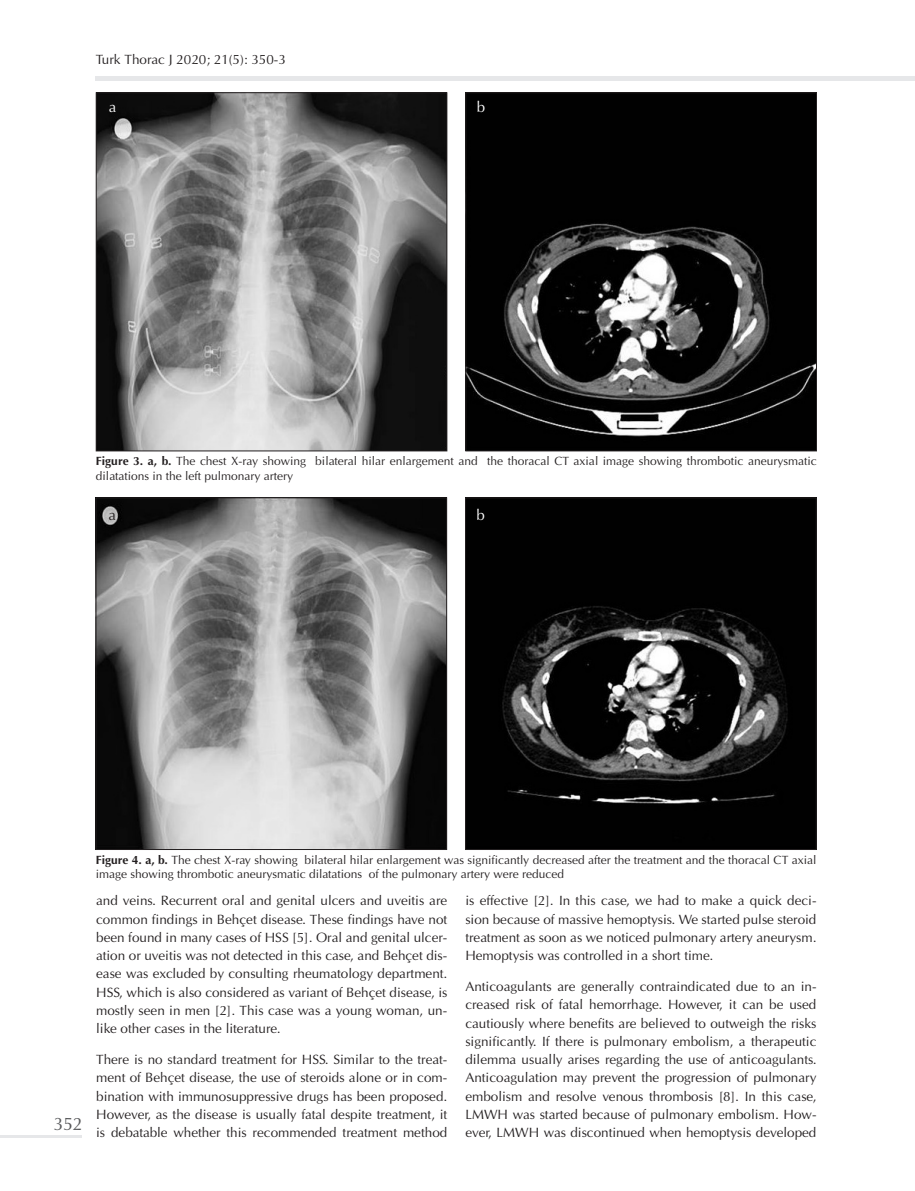
<style>
.page{position:relative;width:915px;height:1191px;background:#fff}
.page>*{position:absolute;margin:0;border:0;box-sizing:border-box;transform-origin:0 0}
.t1{font:18px "Optima Normal Tr";color:#57585a}
.t2{font:15px "Optima Normal Tr";color:#fff}
.t3{font:15px "Optima Normal Tr";color:#231f20}
.t4{font:13.5px/18.1px "Optima Normal Tr";color:#231f20;text-align:justify}
.t5{font:12px/14.4px "Optima Normal Tr";color:#231f20}
.s1{font-family:"Optima Bold Tr"}
</style>
<div class="page">
<img style="left:98px;top:499px;width:346px;height:348px">
<div style="left:96px;top:497px;width:350px;height:352px;border:1px solid #231f20"></div>
<img style="left:467px;top:499px;width:347px;height:348px">
<div style="left:465px;top:497px;width:351px;height:352px;border:1px solid #231f20"></div>
<img style="left:98px;top:94px;width:347px;height:355px">
<div style="left:96px;top:92px;width:351px;height:359px;border:1px solid #231f20"></div>
<img style="left:467px;top:94px;width:347px;height:355px">
<div style="left:465px;top:92px;width:351px;height:359px;border:1px solid #231f20"></div>
<hr style="left:96px;top:77px;width:818px;height:4px;background:#e6e7e9">
<hr style="left:0;top:1135px;width:82px;height:3px;background:#e6e7e9">
<p class="t4" style="left:96px;top:51px;width:192px">Turk Thorac J 2020; 21(5): 350-3</p>
<p class="t2" style="left:109px;top:98px;width:9px">a</p>
<p class="t2" style="left:476px;top:98px;width:10px">b</p>
<p class="t5" style="left:96px;top:454px;width:722px"><span class="s1">Figure 3. a, b.</span> The chest X-ray showing bilateral hilar enlargement and the thoracal CT axial image showing thrombotic aneurysmatic dilatations in the left pulmonary artery</p>
<p class="t3" style="left:108px;top:505px;width:9px">a</p>
<p class="t2" style="left:476px;top:505px;width:10px">b</p>
<p class="t1" style="left:54px;top:1113px;width:30px">352</p>
<p class="t5" style="left:96px;top:852px;width:722px"><span class="s1">Figure 4. a, b.</span> The chest X-ray showing bilateral hilar enlargement was significantly decreased after the treatment and the thoracal CT axial image showing thrombotic aneurysmatic dilatations of the pulmonary artery were reduced</p>
<p class="t4" style="left:96px;top:892px;width:352px">and veins. Recurrent oral and genital ulcers and uveitis are common findings in Behçet disease. These findings have not been found in many cases of HSS [5]. Oral and genital ulcer&shy;ation or uveitis was not detected in this case, and Behçet dis&shy;ease was excluded by consulting rheumatology department.<br>HSS, which is also considered as variant of Behçet disease, is mostly seen in men [2]. This case was a young woman, un&shy;like other cases in the literature.</p>
<p class="t4" style="left:96px;top:1050px;width:352px">There is no standard treatment for HSS. Similar to the treat&shy;ment of Behçet disease, the use of steroids alone or in com&shy;bination with immunosuppressive drugs has been proposed.<br>However, as the disease is usually fatal despite treatment, it is debatable whether this recommended treatment method</p>
<p class="t4" style="left:465px;top:892px;width:352px">is effective [2]. In this case, we had to make a quick deci&shy;sion because of massive hemoptysis. We started pulse steroid treatment as soon as we noticed pulmonary artery aneurysm.<br>Hemoptysis was controlled in a short time.</p>
<p class="t4" style="left:465px;top:977px;width:352px">Anticoagulants are generally contraindicated due to an in&shy;creased risk of fatal hemorrhage. However, it can be used cautiously where benefits are believed to outweigh the risks significantly. If there is pulmonary embolism, a therapeutic dilemma usually arises regarding the use of anticoagulants.<br>Anticoagulation may prevent the progression of pulmonary embolism and resolve venous thrombosis [8]. In this case, LMWH was started because of pulmonary embolism. How&shy;ever, LMWH was discontinued when hemoptysis developed</p>
</div>
